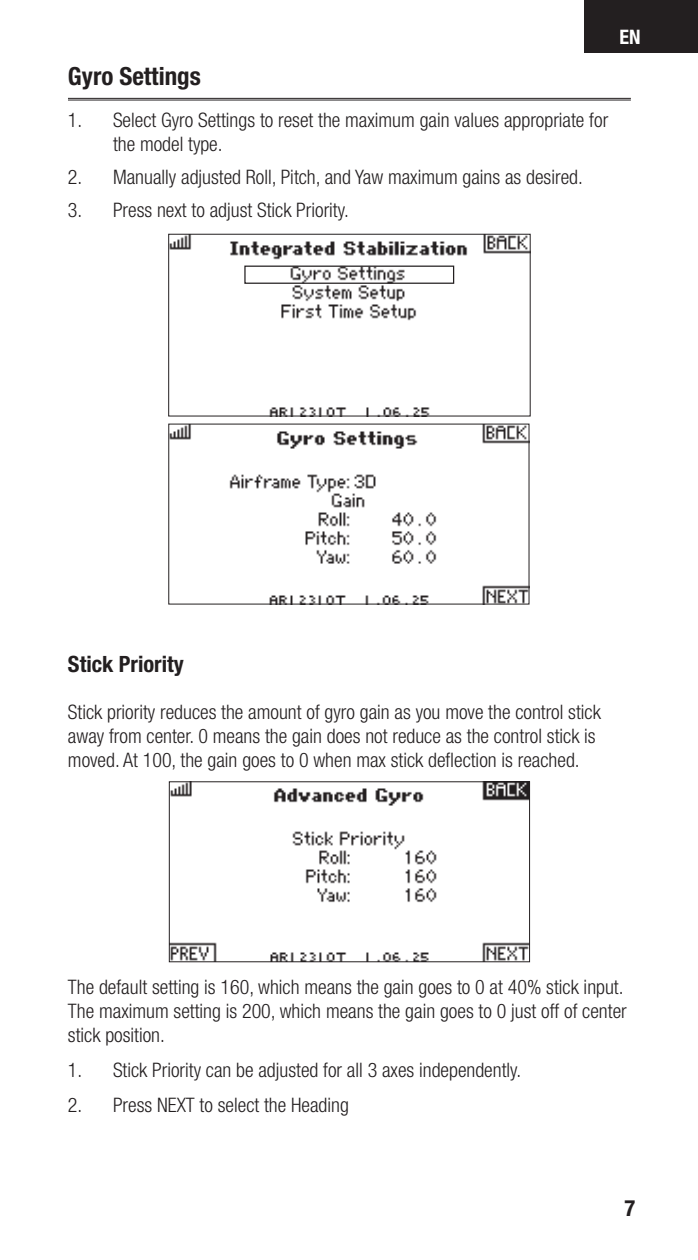
<style>
.page{position:relative;width:698px;height:1260px;background:#fff}
.page>*{position:absolute;margin:0;border:0;box-sizing:border-box;transform-origin:0 0}
.t1{font:700 condensed 25px "Helvetica Neue LT Std";color:#231f20}
.t2{font:700 condensed 22.5px "Helvetica Neue LT Std";color:#231f20}
.t3{font:300 condensed 20px/24px "Helvetica Neue LT Std";color:#231f20}
.t4{font:700 condensed 20px "Helvetica Neue LT Std";color:#fff}
</style>
<div class="page">
<div style="left:584px;top:0;width:114px;height:53px;background:#231f20"></div>
<img style="left:170px;top:236px;width:358px;height:178px">
<div style="left:168px;top:234px;width:362px;height:182px;border:1px solid #231f20"></div>
<div style="left:244px;top:266px;width:210px;height:18px;border:1px solid #231f20"></div>
<img style="left:170px;top:426px;width:357px;height:176px">
<img style="left:171px;top:783px;width:357px;height:177px">
<div style="left:169px;top:781px;width:361px;height:181px;border:1px solid #231f20"></div>
<hr style="left:68px;top:98px;width:562px;height:1px;background:#231f20">
<hr style="left:68px;top:100px;width:562px;height:1px;background:#231f20">
<p class="t1" style="left:68px;top:61px;width:134px">Gyro Settings</p>
<p class="t3" style="left:113px;top:108px;width:496px;text-indent:-45px">1. Select Gyro Settings to reset the maximum gain values appropriate for the model type.</p>
<p class="t3" style="left:68px;top:165px;width:516px">2. Manually adjusted Roll, Pitch, and Yaw maximum gains as desired.</p>
<p class="t3" style="left:68px;top:198px;width:282px">3. Press next to adjust Stick Priority.</p>
<p class="t4" style="left:619px;top:25px;width:23px">EN</p>
<p class="t2" style="left:68px;top:650px;width:117px">Stick Priority</p>
<p class="t3" style="left:68px;top:699px;width:534px">Stick priority reduces the amount of gyro gain as you move the control stick away from center. 0 means the gain does not reduce as the control stick is moved. At 100, the gain goes to 0 when max stick deflection is reached.</p>
<p class="t3" style="left:68px;top:975px;width:560px">The default setting is 160, which means the gain goes to 0 at 40% stick input.<br>The maximum setting is 200, which means the gain goes to 0 just off of center stick position.</p>
<p class="t3" style="left:68px;top:1058px;width:455px">1. Stick Priority can be adjusted for all 3 axes independently.</p>
<p class="t3" style="left:68px;top:1093px;width:282px">2. Press NEXT to select the Heading</p>
<p class="t2" style="left:624px;top:1195px;width:12px">7</p>
</div>
